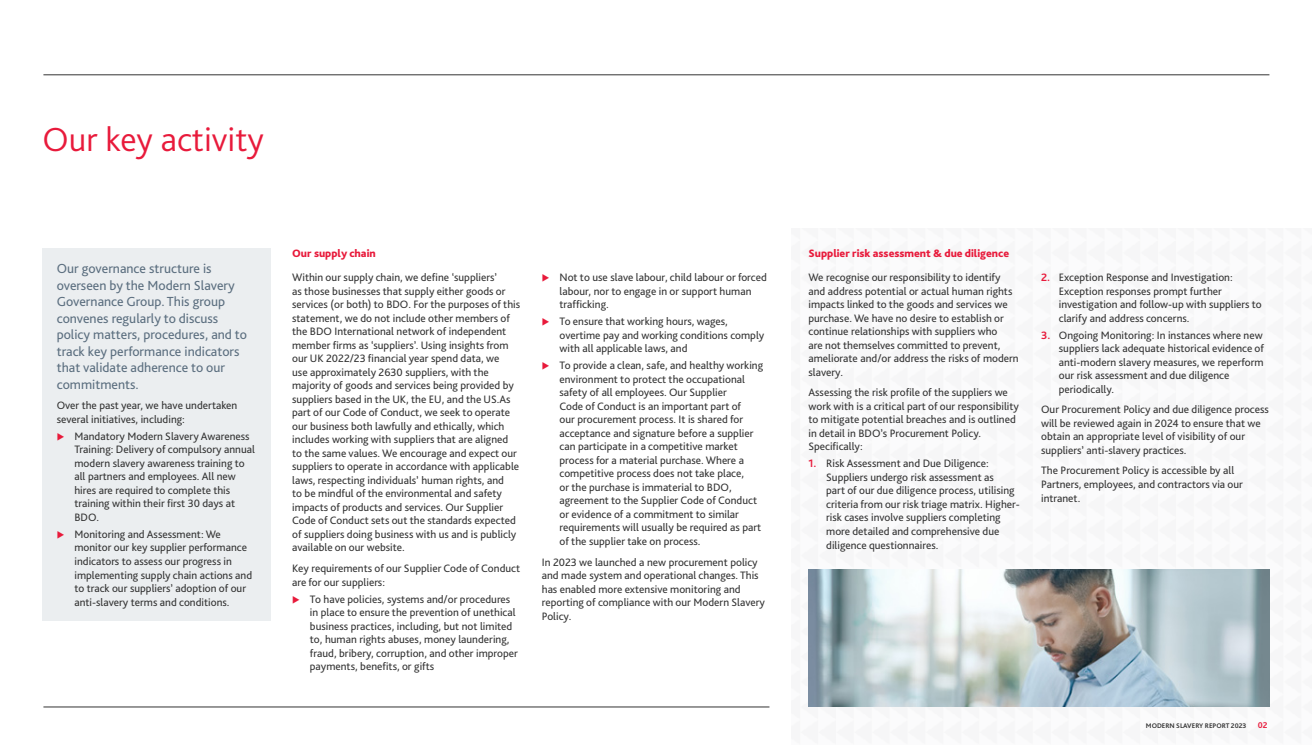
<style>
.page{position:relative;width:1312px;height:745px;background:#fff}
.page>*{position:absolute;margin:0;border:0;box-sizing:border-box;transform-origin:0 0}
.t1{font:300 35px "Bliss Pro";color:#e81a3b}
.t2{font:13.75px/16.5px "Bliss Pro";color:#5b6e7f}
.t3{font:11.25px/13.5px "Bliss Pro";color:#333}
.t4{font:800 11.25px "Bliss Pro";color:#e81a3b}
.t5{font:700 8.75px "Bliss Pro";color:#e81a3b}
.t6{font:700 7px "Bliss Pro";color:#333}
.s1{font-weight:700;color:#e81a3b}
</style>
<div class="page">
<hr style="left:43px;top:74px;width:1226px;height:1px;background:#333">
<hr style="left:43px;top:706px;width:726px;height:1px;background:#333">
<div style="left:43px;top:248px;width:228px;height:372px;background:#ebeef0"></div>
<img style="left:808px;top:569px;width:461px;height:137px">
<h1 class="t1" style="left:43px;top:117px;width:223px">Our key activity</h1>
<p class="t2" style="left:57px;top:260px;width:192px">Our governance structure is overseen by the Modern Slavery<br>Governance Group. This group convenes regularly to discuss policy matters, procedures, and to track key performance indicators that validate adherence to our commitments.</p>
<p class="t3" style="left:57px;top:398px;width:182px">Over the past year, we have undertaken several initiatives, including:</p>
<p class="t3" style="left:74px;top:429px;width:182px">Mandatory Modern Slavery Awareness<br>Training: Delivery of compulsory annual modern slavery awareness training to all partners and employees. All new hires are required to complete this training within their first 30 days at<br>BDO.</p>
<p class="t3" style="left:74px;top:527px;width:179px">Monitoring and Assessment: We monitor our key supplier performance indicators to assess our progress in implementing supply chain actions and to track our suppliers’ adoption of our anti-slavery terms and conditions.</p>
<p class="t4" style="left:292px;top:246px;width:85px">Our supply chain</p>
<p class="t3" style="left:292px;top:270px;width:229px">Within our supply chain, we define ‘suppliers’<br>as those businesses that supply either goods or services (or both) to BDO. For the purposes of this statement, we do not include other members of the BDO International network of independent member firms as ‘suppliers’. Using insights from our UK 2022/23 financial year spend data, we<br>use approximately 2630 suppliers, with the majority of goods and services being provided by suppliers based in the UK, the EU, and the US.As part of our Code of Conduct, we seek to operate our business both lawfully and ethically, which includes working with suppliers that are aligned to the same values. We encourage and expect our suppliers to operate in accordance with applicable laws, respecting individuals’ human rights, and<br>to be mindful of the environmental and safety impacts of products and services. Our Supplier Code of Conduct sets out the standards expected of suppliers doing business with us and is publicly available on our website.</p>
<p class="t3" style="left:292px;top:561px;width:229px">Key requirements of our Supplier Code of Conduct are for our suppliers:</p>
<p class="t3" style="left:310px;top:591px;width:209px">To have policies, systems and/or procedures in place to ensure the prevention of unethical business practices, including, but not limited to, human rights abuses, money laundering, fraud, bribery, corruption, and other improper payments, benefits, or gifts</p>
<p class="t3" style="left:559px;top:270px;width:209px">Not to use slave labour, child labour or forced labour, nor to engage in or support human trafficking.</p>
<p class="t3" style="left:559px;top:314px;width:206px">To ensure that working hours, wages, overtime pay and working conditions comply with all applicable laws, and</p>
<p class="t3" style="left:559px;top:358px;width:205px">To provide a clean, safe, and healthy working environment to protect the occupational safety of all employees. Our Supplier<br>Code of Conduct is an important part of<br>our procurement process. It is shared for acceptance and signature before a supplier can participate in a competitive market process for a material purchase. Where a competitive process does not take place,<br>or the purchase is immaterial to BDO, agreement to the Supplier Code of Conduct or evidence of a commitment to similar requirements will usually be required as part of the supplier take on process.</p>
<p class="t3" style="left:541px;top:554px;width:224px">In 2023 we launched a new procurement policy and made system and operational changes. This has enabled more extensive monitoring and reporting of compliance with our Modern Slavery Policy.</p>
<p class="t4" style="left:808px;top:246px;width:202px">Supplier risk assessment &amp; due diligence</p>
<p class="t3" style="left:808px;top:270px;width:212px">We recognise our responsibility to identify and address potential or actual human rights impacts linked to the goods and services we purchase. We have no desire to establish or continue relationships with suppliers who<br>are not themselves committed to prevent, ameliorate and/or address the risks of modern slavery.</p>
<p class="t3" style="left:808px;top:385px;width:212px">Assessing the risk profile of the suppliers we work with is a critical part of our responsibility to mitigate potential breaches and is outlined in detail in BDO’s Procurement Policy.<br>Specifically:</p>
<p class="t3" style="left:826px;top:456px;width:195px;text-indent:-18px"><span class="s1">1.</span> Risk Assessment and Due Diligence:<br>Suppliers undergo risk assessment as<br>part of our due diligence process, utilising criteria from our risk triage matrix. Higher&shy;risk cases involve suppliers completing more detailed and comprehensive due diligence questionnaires.</p>
<p class="t3" style="left:1058px;top:270px;width:204px;text-indent:-18px"><span class="s1">2.</span> Exception Response and Investigation:<br>Exception responses prompt further investigation and follow-up with suppliers to clarify and address concerns.</p>
<p class="t3" style="left:1058px;top:327px;width:207px;text-indent:-18px"><span class="s1">3.</span> Ongoing Monitoring: In instances where new suppliers lack adequate historical evidence of anti-modern slavery measures, we reperform our risk assessment and due diligence periodically.</p>
<p class="t3" style="left:1040px;top:402px;width:229px">Our Procurement Policy and due diligence process will be reviewed again in 2024 to ensure that we obtain an appropriate level of visibility of our suppliers’ anti-slavery practices.</p>
<p class="t3" style="left:1040px;top:463px;width:203px">The Procurement Policy is accessible by all<br>Partners, employees, and contractors via our intranet.</p>
<p class="t6" style="left:1145px;top:720px;width:102px">MODERN SLAVERY REPORT 2023</p>
<p class="t5" style="left:1257px;top:718px;width:11px">02</p>
</div>
